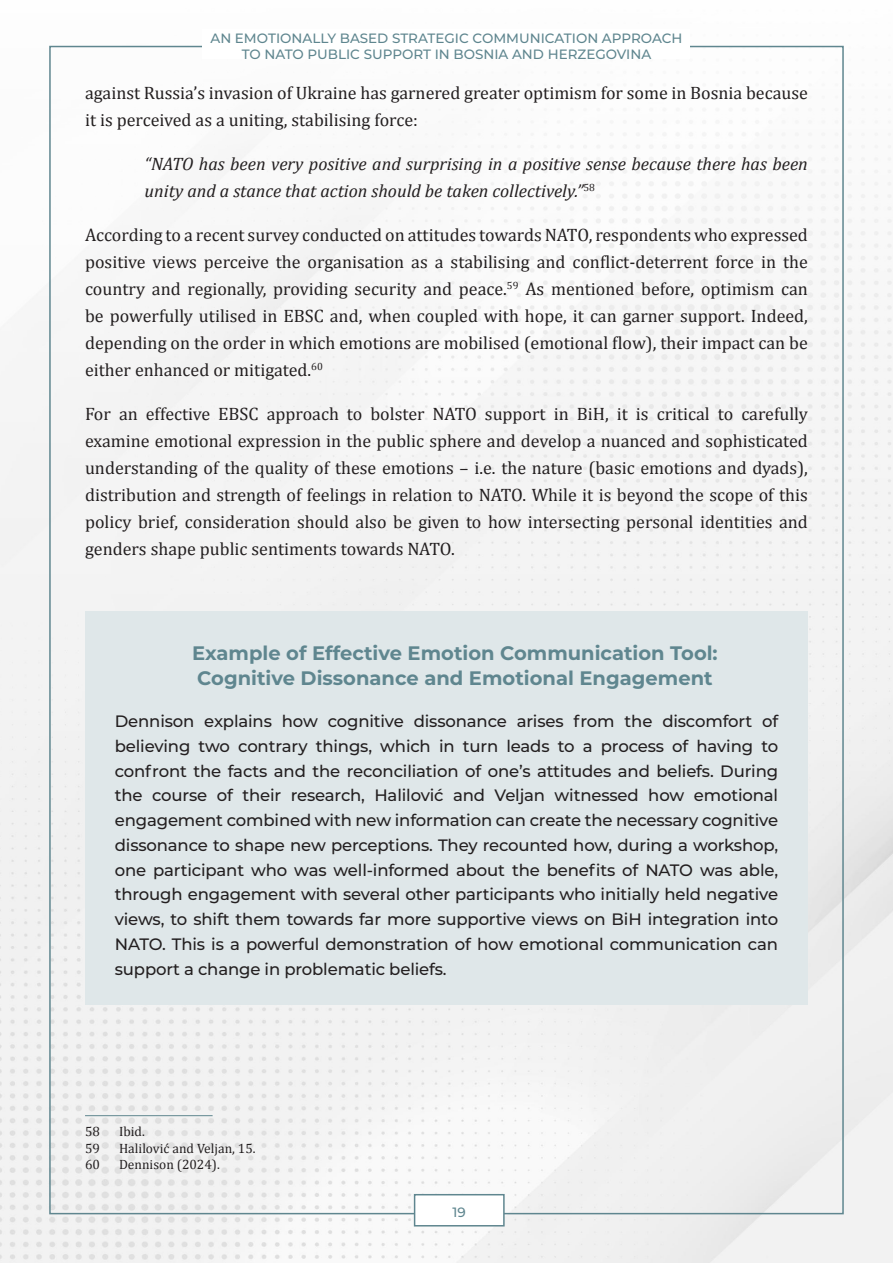
<style>
.page{position:relative;width:893px;height:1263px;background:#fff}
.page>*{position:absolute;margin:0;border:0;box-sizing:border-box;transform-origin:0 0}
.t1{font:700 19.5px/25.5px "Montserrat";color:#5f868f}
.t2{font:18px/27px "Cambria";color:#231f20;text-align:justify}
.t3{font:italic 18px/27px "Cambria";color:#231f20}
.t4{font:500 16.5px/24.8px "Montserrat";letter-spacing:-.01em;color:#231f20;text-align:justify}
.t5{font:500 13.5px/16.2px "Montserrat";color:#5f868f;text-align:center}
.t6{font:13.5px "Cambria";color:#231f20}
</style>
<div class="page">
<img style="left:0;top:45px;width:893px;height:1218px">
<div style="left:415px;top:1195px;width:89px;height:31px;background:#fff"></div>
<div style="left:414px;top:1194px;width:91px;height:32px;border:2px solid #5f868f"></div>
<div style="left:203px;top:29px;width:487px;height:30px;background:#fff"></div>
<div style="left:85px;top:611px;width:723px;height:393px;background:#dfe7e9"></div>
<hr style="left:85px;top:1115px;width:128px;height:1px;background:#5f868f">
<p class="t5" style="left:210px;top:29px;width:474px">AN EMOTIONALLY BASED STRATEGIC COMMUNICATION APPROACH<br>TO NATO PUBLIC SUPPORT IN BOSNIA AND HERZEGOVINA</p>
<p class="t2" style="left:85px;top:79px;width:724px">against Russia’s invasion of Ukraine has garnered greater optimism for some in Bosnia because it is perceived as a uniting, stabilising force:</p>
<p class="t3" style="left:145px;top:150px;width:665px">“NATO has been very positive and surprising in a positive sense because there has been unity and a stance that action should be taken collectively.”<sup>58</sup></p>
<p class="t2" style="left:85px;top:221px;width:724px">According to a recent survey conducted on attitudes towards NATO, respondents who expressed positive views perceive the organisation as a stabilising and conflict-deterrent force in the country and regionally, providing security and peace.<sup>59</sup> As mentioned before, optimism can be powerfully utilised in EBSC and, when coupled with hope, it can garner support. Indeed, depending on the order in which emotions are mobilised (emotional flow), their impact can be either enhanced or mitigated.<sup>60</sup></p>
<p class="t2" style="left:85px;top:400px;width:724px">For an effective EBSC approach to bolster NATO support in BiH, it is critical to carefully examine emotional expression in the public sphere and develop a nuanced and sophisticated understanding of the quality of these emotions – i.e. the nature (basic emotions and dyads), distribution and strength of feelings in relation to NATO. While it is beyond the scope of this policy brief, consideration should also be given to how intersecting personal identities and genders shape public sentiments towards NATO.</p>
<p class="t1" style="left:192px;top:639px;width:527px">Example of Effective Emotion Communication Tool:<br>Cognitive Dissonance and Emotional Engagement</p>
<p class="t4" style="left:115px;top:708px;width:665px">Dennison explains how cognitive dissonance arises from the discomfort of believing two contrary things, which in turn leads to a process of having to confront the facts and the reconciliation of one’s attitudes and beliefs. During the course of their research, Halilović and Veljan witnessed how emotional engagement combined with new information can create the necessary cognitive dissonance to shape new perceptions. They recounted how, during a workshop, one participant who was well-informed about the benefits of NATO was able, through engagement with several other participants who initially held negative views, to shift them towards far more supportive views on BiH integration into NATO. This is a powerful demonstration of how emotional communication can support a change in problematic beliefs.</p>
<p class="t6" style="left:85px;top:1124px;width:16px">58</p>
<p class="t6" style="left:119px;top:1124px;width:27px">Ibid.</p>
<p class="t6" style="left:85px;top:1140px;width:16px">59</p>
<p class="t6" style="left:119px;top:1140px;width:138px">Halilović and Veljan, 15.</p>
<p class="t6" style="left:85px;top:1157px;width:16px">60</p>
<p class="t6" style="left:119px;top:1157px;width:102px">Dennison (2024).</p>
<p class="t5" style="left:453px;top:1203px;width:15px">19</p>
</div>
